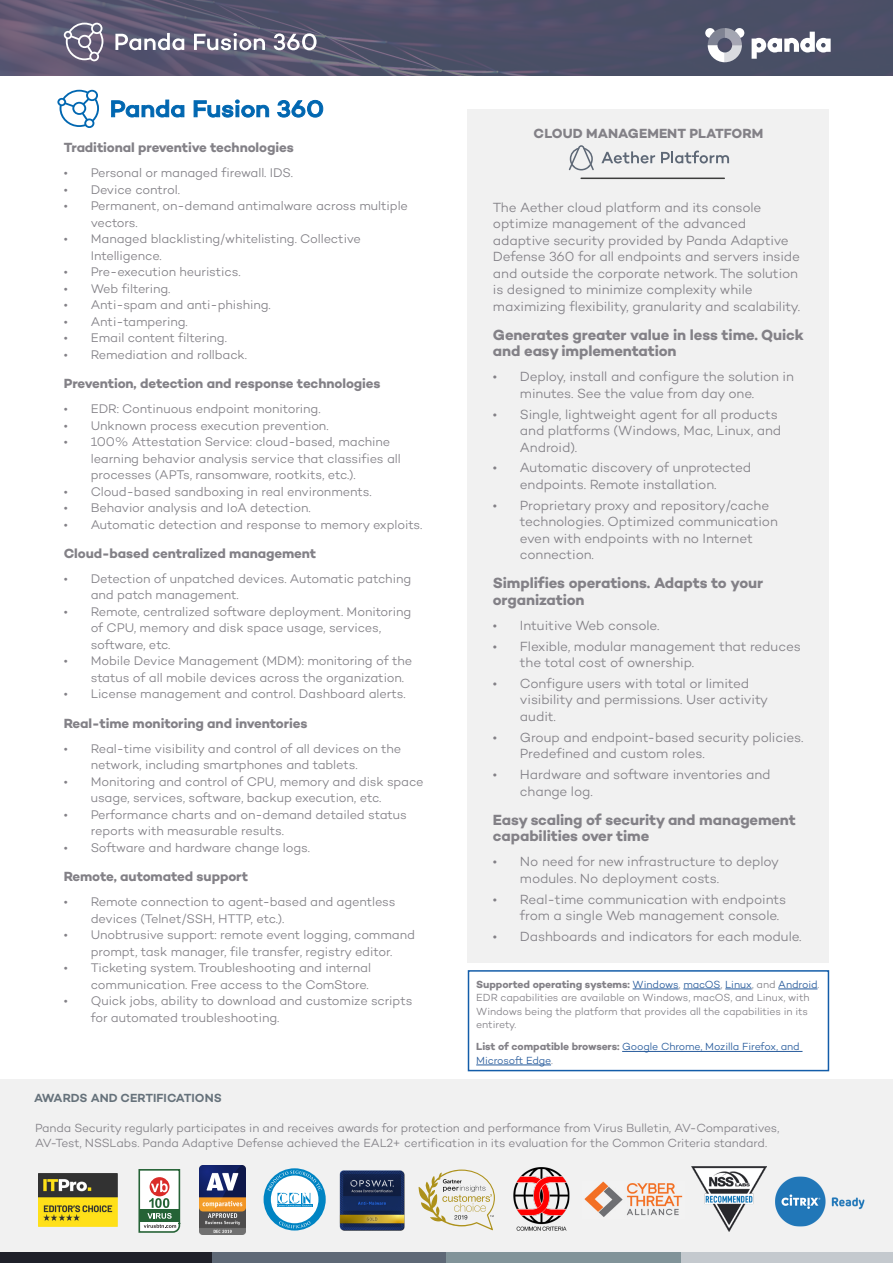
<style>
.page{position:relative;width:893px;height:1263px;background:#fff}
.page>*{position:absolute;margin:0;border:0;box-sizing:border-box;transform-origin:0 0}
.t1{font:700 15px/16.5px "Campton";letter-spacing:-.01em;color:#838187}
.t2{font:300 13.5px/16.5px "Campton";letter-spacing:-.01em;color:#838187}
.t3{font:700 13.5px "Campton";letter-spacing:-.01em;color:#838187}
.t4{font:300 12.75px/16.5px "Campton";letter-spacing:-.01em;color:#838187}
.t5{font:300 12px/15px "Campton";letter-spacing:-.01em;color:#838187}
.t6{font:600 12px "Campton";letter-spacing:.005em;color:#66727b}
.t7{font:300 10.5px/13.5px "Campton";letter-spacing:-.005em;color:#838187}
.t8{font:300 10.5px/13.5px "Campton";letter-spacing:-.015em;color:#275b9c}
.s1{font-weight:700}
.s2{color:#275b9c}
.s3{font-weight:700;color:#838187}
.s4{color:#838187}
</style>
<div class="page">
<div style="left:0;top:1251px;width:212px;height:12px;background:#1f2029"></div>
<div style="left:212px;top:1251px;width:234px;height:12px;background:#5e6876"></div>
<div style="left:446px;top:1251px;width:235px;height:12px;background:#819399"></div>
<div style="left:681px;top:1251px;width:212px;height:12px;background:#c4c9ce"></div>
<svg style="left:0;top:0;width:893px;height:76px;background:#53536b"></svg>
<svg style="left:705px;top:28px;width:39px;height:34px"></svg>
<svg style="left:752px;top:32px;width:79px;height:27px"></svg>
<svg style="left:115px;top:33px;width:69px;height:17px"></svg>
<svg style="left:194px;top:33px;width:71px;height:17px"></svg>
<svg style="left:274px;top:33px;width:43px;height:17px"></svg>
<svg style="left:64px;top:23px;width:39px;height:38px"></svg>
<div style="left:468px;top:970px;width:361px;height:101px;border:2px solid #135da9"></div>
<div style="left:468px;top:110px;width:361px;height:853px;background:#f1f1f1"></div>
<hr style="left:581px;top:178px;width:143px;height:1px;background:#3d3d3c">
<svg style="left:601px;top:151px;width:54px;height:12px"></svg>
<svg style="left:661px;top:151px;width:68px;height:12px"></svg>
<svg style="left:569px;top:145px;width:25px;height:25px"></svg>
<svg style="left:111px;top:100px;width:73px;height:17px"></svg>
<svg style="left:194px;top:100px;width:75px;height:17px"></svg>
<svg style="left:277px;top:100px;width:46px;height:17px"></svg>
<svg style="left:57px;top:90px;width:42px;height:38px"></svg>
<div style="left:0;top:1079px;width:893px;height:172px;background:#f1f1f1"></div>
<svg style="left:264px;top:1168px;width:62px;height:62px"></svg>
<svg style="left:267px;top:1170px;width:55px;height:58px"></svg>
<svg style="left:138px;top:1169px;width:43px;height:64px"></svg>
<svg style="left:419px;top:1169px;width:76px;height:61px"></svg>
<img style="left:691px;top:1166px;width:76px;height:65px">
<img style="left:513px;top:1168px;width:57px;height:63px">
<img style="left:584px;top:1181px;width:99px;height:36px">
<img style="left:775px;top:1176px;width:90px;height:51px">
<img style="left:199px;top:1165px;width:46px;height:69px">
<img style="left:39px;top:1173px;width:79px;height:53px">
<img style="left:339px;top:1170px;width:66px;height:61px">
<hr style="left:633px;top:989px;width:46px;height:1px;background:#275b9c">
<hr style="left:683px;top:989px;width:37px;height:1px;background:#275b9c">
<svg style="left:725px;top:989px;width:27px;height:1px"></svg>
<hr style="left:778px;top:989px;width:39px;height:1px;background:#275b9c">
<hr style="left:622px;top:1051px;width:180px;height:1px;background:#275b9c">
<hr style="left:476px;top:1065px;width:75px;height:1px;background:#275b9c">
<p class="t3" style="left:64px;top:139px;width:231px">Traditional preventive technologies</p>
<p class="t4" style="left:64px;top:165px;width:231px">• Personal or managed firewall. IDS.</p>
<p class="t4" style="left:64px;top:181px;width:118px">• Device control.</p>
<p class="t4" style="left:91px;top:198px;width:319px;text-indent:-27px">• Permanent, on-demand antimalware across multiple vectors.</p>
<p class="t4" style="left:91px;top:231px;width:272px;text-indent:-27px">• Managed blacklisting/whitelisting. Collective<br>Intelligence.</p>
<p class="t4" style="left:64px;top:264px;width:178px">• Pre-execution heuristics.</p>
<p class="t4" style="left:64px;top:280px;width:108px">• Web filtering.</p>
<p class="t4" style="left:64px;top:297px;width:209px">• Anti-spam and anti-phishing.</p>
<p class="t4" style="left:64px;top:313px;width:125px">• Anti-tampering.</p>
<p class="t4" style="left:64px;top:330px;width:165px">• Email content filtering.</p>
<p class="t4" style="left:64px;top:346px;width:185px">• Remediation and rollback.</p>
<p class="t3" style="left:64px;top:375px;width:318px">Prevention, detection and response technologies</p>
<p class="t4" style="left:64px;top:400px;width:258px">• EDR: Continuous endpoint monitoring.</p>
<p class="t4" style="left:64px;top:417px;width:266px">• Unknown process execution prevention.</p>
<p class="t4" style="left:91px;top:433px;width:312px;text-indent:-27px">• 100% Attestation Service: cloud-based, machine learning behavior analysis service that classifies all processes (APTs, ransomware, rootkits, etc.).</p>
<p class="t4" style="left:64px;top:483px;width:309px">• Cloud-based sandboxing in real environments.</p>
<p class="t4" style="left:64px;top:499px;width:248px">• Behavior analysis and IoA detection.</p>
<p class="t4" style="left:64px;top:516px;width:360px">• Automatic detection and response to memory exploits.</p>
<p class="t3" style="left:64px;top:545px;width:254px">Cloud-based centralized management</p>
<p class="t4" style="left:91px;top:570px;width:322px;text-indent:-27px">• Detection of unpatched devices. Automatic patching and patch management.</p>
<p class="t4" style="left:91px;top:603px;width:322px;text-indent:-27px">• Remote, centralized software deployment. Monitoring of CPU, memory and disk space usage, services, software, etc.</p>
<p class="t4" style="left:91px;top:653px;width:323px;text-indent:-27px">• Mobile Device Management (MDM): monitoring of the status of all mobile devices across the organization.</p>
<p class="t4" style="left:64px;top:686px;width:343px">• License management and control. Dashboard alerts.</p>
<p class="t3" style="left:64px;top:714px;width:245px">Real-time monitoring and inventories</p>
<p class="t4" style="left:91px;top:740px;width:312px;text-indent:-27px">• Real-time visibility and control of all devices on the network, including smartphones and tablets.</p>
<p class="t4" style="left:91px;top:773px;width:334px;text-indent:-27px">• Monitoring and control of CPU, memory and disk space usage, services, software, backup execution, etc.</p>
<p class="t4" style="left:91px;top:806px;width:318px;text-indent:-27px">• Performance charts and on-demand detailed status reports with measurable results.</p>
<p class="t4" style="left:64px;top:839px;width:248px">• Software and hardware change logs.</p>
<p class="t3" style="left:64px;top:868px;width:186px">Remote, automated support</p>
<p class="t4" style="left:91px;top:893px;width:306px;text-indent:-27px">• Remote connection to agent-based and agentless devices (Telnet/SSH, HTTP, etc.).</p>
<p class="t4" style="left:64px;top:926px;width:353px;text-align:center">• Unobtrusive support: remote event logging, command prompt, task manager, file transfer, registry editor.</p>
<p class="t4" style="left:64px;top:959px;width:309px;text-align:right">• Ticketing system. Troubleshooting and internal communication. Free access to the ComStore.</p>
<p class="t4" style="left:91px;top:992px;width:323px;text-indent:-27px">• Quick jobs, ability to download and customize scripts for automated troubleshooting.</p>
<p class="t3" style="left:534px;top:125px;width:231px">CLOUD MANAGEMENT PLATFORM</p>
<p class="t2" style="left:493px;top:199px;width:309px">The Aether cloud platform and its console optimize management of the advanced adaptive security provided by Panda Adaptive Defense 360 for all endpoints and servers inside and outside the corporate network. The solution is designed to minimize complexity while maximizing flexibility, granularity and scalability.</p>
<p class="t1" style="left:493px;top:326px;width:312px">Generates greater value in less time. Quick and easy implementation</p>
<p class="t2" style="left:520px;top:368px;width:276px;text-indent:-27px">• Deploy, install and configure the solution in minutes. See the value from day one.</p>
<p class="t2" style="left:520px;top:406px;width:263px;text-indent:-27px">• Single, lightweight agent for all products and platforms (Windows, Mac, Linux, and<br>Android).</p>
<p class="t2" style="left:493px;top:459px;width:260px;text-align:center">• Automatic discovery of unprotected endpoints. Remote installation.</p>
<p class="t2" style="left:520px;top:497px;width:259px;text-indent:-27px">• Proprietary proxy and repository/cache technologies. Optimized communication even with endpoints with no Internet connection.</p>
<p class="t1" style="left:493px;top:575px;width:272px">Simplifies operations. Adapts to your organization</p>
<p class="t2" style="left:493px;top:617px;width:168px">• Intuitive Web console.</p>
<p class="t2" style="left:520px;top:638px;width:282px;text-indent:-27px">• Flexible, modular management that reduces the total cost of ownership.</p>
<p class="t2" style="left:520px;top:675px;width:250px;text-indent:-27px">• Configure users with total or limited visibility and permissions. User activity audit.</p>
<p class="t2" style="left:520px;top:729px;width:285px;text-indent:-27px">• Group and endpoint-based security policies.<br>Predefined and custom roles.</p>
<p class="t2" style="left:520px;top:766px;width:252px;text-indent:-27px">• Hardware and software inventories and change log.</p>
<p class="t1" style="left:493px;top:811px;width:304px">Easy scaling of security and management capabilities over time</p>
<p class="t2" style="left:520px;top:853px;width:261px;text-indent:-27px">• No need for new infrastructure to deploy modules. No deployment costs.</p>
<p class="t2" style="left:520px;top:890px;width:268px;text-indent:-27px">• Real-time communication with endpoints from a single Web management console.</p>
<p class="t2" style="left:493px;top:928px;width:310px">• Dashboards and indicators for each module.</p>
<p class="t7" style="left:476px;top:977px;width:345px"><span class="s1">Supported operating systems:</span> <span class="s2">Windows</span>, <span class="s2">macOS</span>, <span class="s2">Linux</span>, and <span class="s2">Android</span>.<br>EDR capabilities are available on Windows, macOS, and Linux, with Windows being the platform that provides all the capabilities in its entirety.</p>
<p class="t8" style="left:476px;top:1040px;width:325px"><span class="s3">List of compatible browsers:</span> Google Chrome, Mozilla Firefox, and<br>Microsoft Edge<span class="s4">.</span></p>
<p class="t6" style="left:34px;top:1091px;width:189px">AWARDS AND CERTIFICATIONS</p>
<p class="t5" style="left:35px;top:1120px;width:746px">Panda Security regularly participates in and receives awards for protection and performance from Virus Bulletin, AV-Comparatives,<br>AV-Test, NSSLabs. Panda Adaptive Defense achieved the EAL2+ certification in its evaluation for the Common Criteria standard.</p>
</div>
